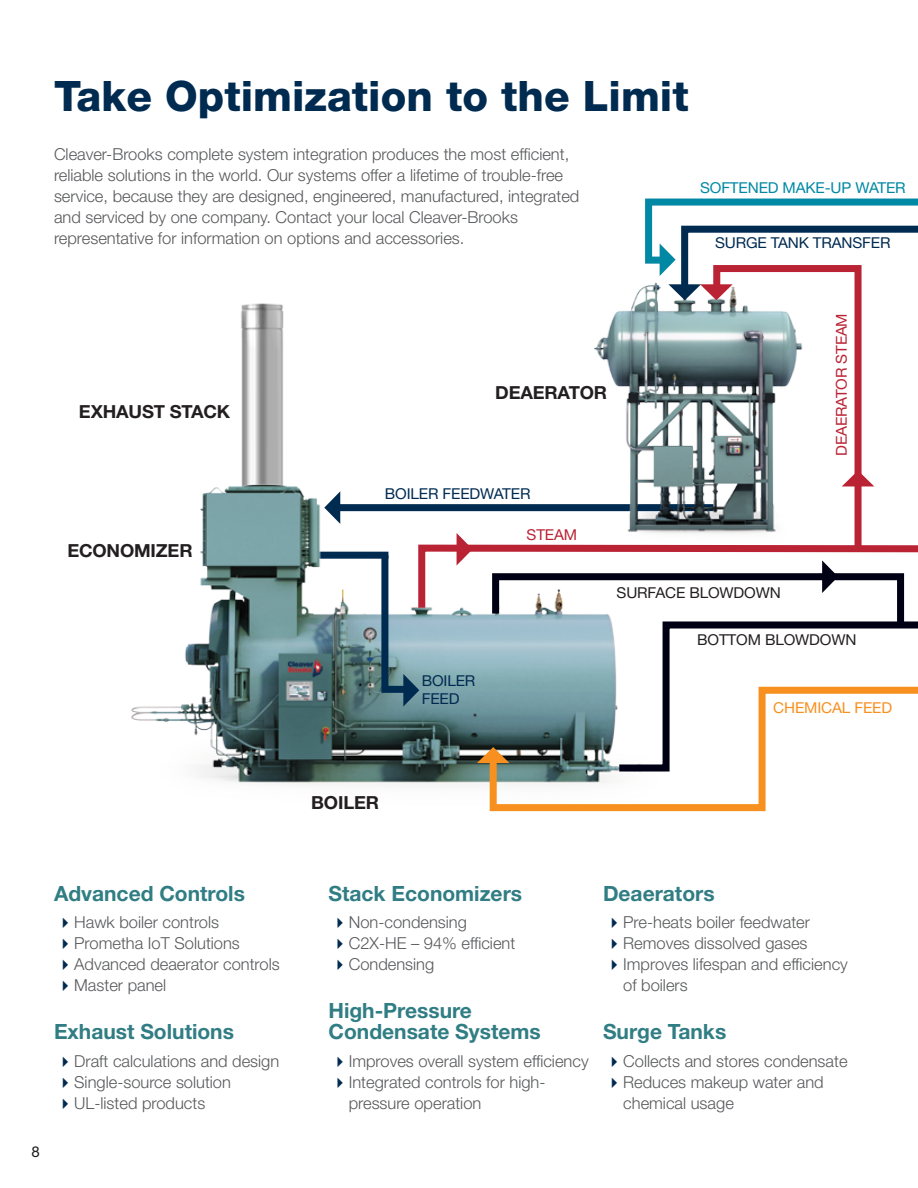
<style>
.page{position:relative;width:918px;height:1188px;background:#fff}
.page>*{position:absolute;margin:0;border:0;box-sizing:border-box;transform-origin:0 0}
.CB_-_Section_Header{font:800 42px "Helvetica Neue LT Std";color:#002b51}
.CB_-_Paragraph_Headl{font:700 21px/21px "Helvetica Neue LT Std";color:#307d84}
.t1{font:700 18px "Helvetica Neue LT Std";letter-spacing:-.01em;color:#231f20}
.CB_-_Base_Paragraph{font:300 16.5px/21px "Helvetica Neue LT Std";color:#58595b}
.t2{font:15px/18px "Helvetica Neue LT Std";letter-spacing:-.01em;color:#002b51}
.t3{font:15px "Helvetica Neue LT Std";letter-spacing:-.01em;color:#231f20}
.t4{font:15px "Helvetica Neue LT Std";letter-spacing:-.01em;color:#0088a4}
.t5{font:15px "Helvetica Neue LT Std";letter-spacing:-.01em;color:#ba2334}
.t6{font:15px "Helvetica Neue LT Std";letter-spacing:-.01em;color:#f7901e}
</style>
<div class="page">
<img style="left:241px;top:303px;width:43px;height:28px">
<img style="left:608px;top:198px;width:310px;height:355px">
<img style="left:131px;top:331px;width:579px;height:454px">
<svg style="left:457px;top:533px;width:16px;height:33px"></svg>
<svg style="left:865px;top:471px;width:9px;height:15px"></svg>
<svg style="left:660px;top:222px;width:258px;height:78px"></svg>
<svg style="left:324px;top:491px;width:16px;height:33px"></svg>
<svg style="left:477px;top:747px;width:9px;height:16px"></svg>
<svg style="left:710px;top:262px;width:155px;height:291px"></svg>
<svg style="left:378px;top:548px;width:41px;height:159px"></svg>
<svg style="left:486px;top:683px;width:280px;height:129px"></svg>
<svg style="left:612px;top:621px;width:306px;height:154px"></svg>
<svg style="left:489px;top:560px;width:419px;height:70px"></svg>
<p class="CB_-_Section_Header" style="left:54px;top:71px;width:636px">Take Optimization to the Limit</p>
<p class="CB_-_Base_Paragraph" style="left:54px;top:143px;width:527px">Cleaver-Brooks complete system integration produces the most efficient, reliable solutions in the world. Our systems offer a lifetime of trouble-free service, because they are designed, engineered, manufactured, integrated and serviced by one company. Contact your local Cleaver-Brooks representative for information on options and accessories.</p>
<p class="t4" style="left:700px;top:179px;width:207px">SOFTENED MAKE-UP WATER</p>
<p class="t2" style="left:715px;top:233px;width:177px">SURGE TANK TRANSFER</p>
<p class="t1" style="left:79px;top:400px;width:153px">EXHAUST STACK</p>
<p class="t1" style="left:67px;top:540px;width:127px">ECONOMIZER</p>
<p class="t1" style="left:495px;top:381px;width:113px">DEAERATOR</p>
<p class="t2" style="left:385px;top:485px;width:147px">BOILER FEEDWATER</p>
<p class="t5" style="left:527px;top:526px;width:52px">STEAM</p>
<p class="t5" style="left:832px;top:456px;width:144px;rotate:-90deg">DEAERATOR STEAM</p>
<p class="t3" style="left:617px;top:583px;width:166px">SURFACE BLOWDOWN</p>
<p class="t2" style="left:422px;top:671px;width:55px">BOILER<br>FEED</p>
<p class="t3" style="left:697px;top:631px;width:161px">BOTTOM BLOWDOWN</p>
<p class="t6" style="left:773px;top:698px;width:120px">CHEMICAL FEED</p>
<p class="t3" style="left:32px;top:1142px;width:10px">8</p>
<p class="CB_-_Paragraph_Headl" style="left:54px;top:882px;width:192px">Advanced Controls</p>
<p class="CB_-_Base_Paragraph" style="left:74px;top:912px;width:146px">Hawk boiler controls</p>
<p class="CB_-_Base_Paragraph" style="left:74px;top:933px;width:167px">Prometha IoT Solutions</p>
<p class="CB_-_Base_Paragraph" style="left:74px;top:954px;width:207px">Advanced deaerator controls</p>
<p class="CB_-_Base_Paragraph" style="left:74px;top:975px;width:93px">Master panel</p>
<p class="CB_-_Paragraph_Headl" style="left:54px;top:1021px;width:182px">Exhaust Solutions</p>
<p class="CB_-_Base_Paragraph" style="left:74px;top:1050px;width:207px">Draft calculations and design</p>
<p class="CB_-_Base_Paragraph" style="left:74px;top:1071px;width:158px">Single-source solution</p>
<p class="CB_-_Base_Paragraph" style="left:74px;top:1092px;width:133px">UL-listed products</p>
<p class="t1" style="left:311px;top:792px;width:69px">BOILER</p>
<p class="CB_-_Paragraph_Headl" style="left:328px;top:882px;width:195px">Stack Economizers</p>
<p class="CB_-_Base_Paragraph" style="left:349px;top:912px;width:120px">Non-condensing</p>
<p class="CB_-_Base_Paragraph" style="left:349px;top:933px;width:168px">C2X-HE – 94% efficient</p>
<p class="CB_-_Base_Paragraph" style="left:349px;top:954px;width:87px">Condensing</p>
<p class="CB_-_Paragraph_Headl" style="left:328px;top:1000px;width:214px">High-Pressure<br>Condensate Systems</p>
<p class="CB_-_Base_Paragraph" style="left:349px;top:1050px;width:241px">Improves overall system efficiency</p>
<p class="CB_-_Base_Paragraph" style="left:349px;top:1071px;width:198px">Integrated controls for high&shy;pressure operation</p>
<p class="CB_-_Paragraph_Headl" style="left:603px;top:882px;width:113px">Deaerators</p>
<p class="CB_-_Base_Paragraph" style="left:623px;top:912px;width:188px">Pre-heats boiler feedwater</p>
<p class="CB_-_Base_Paragraph" style="left:623px;top:933px;width:186px">Removes dissolved gases</p>
<p class="CB_-_Base_Paragraph" style="left:623px;top:954px;width:226px">Improves lifespan and efficiency of boilers</p>
<p class="CB_-_Paragraph_Headl" style="left:603px;top:1021px;width:125px">Surge Tanks</p>
<p class="CB_-_Base_Paragraph" style="left:623px;top:1050px;width:226px">Collects and stores condensate</p>
<p class="CB_-_Base_Paragraph" style="left:623px;top:1071px;width:202px">Reduces makeup water and chemical usage</p>
</div>
